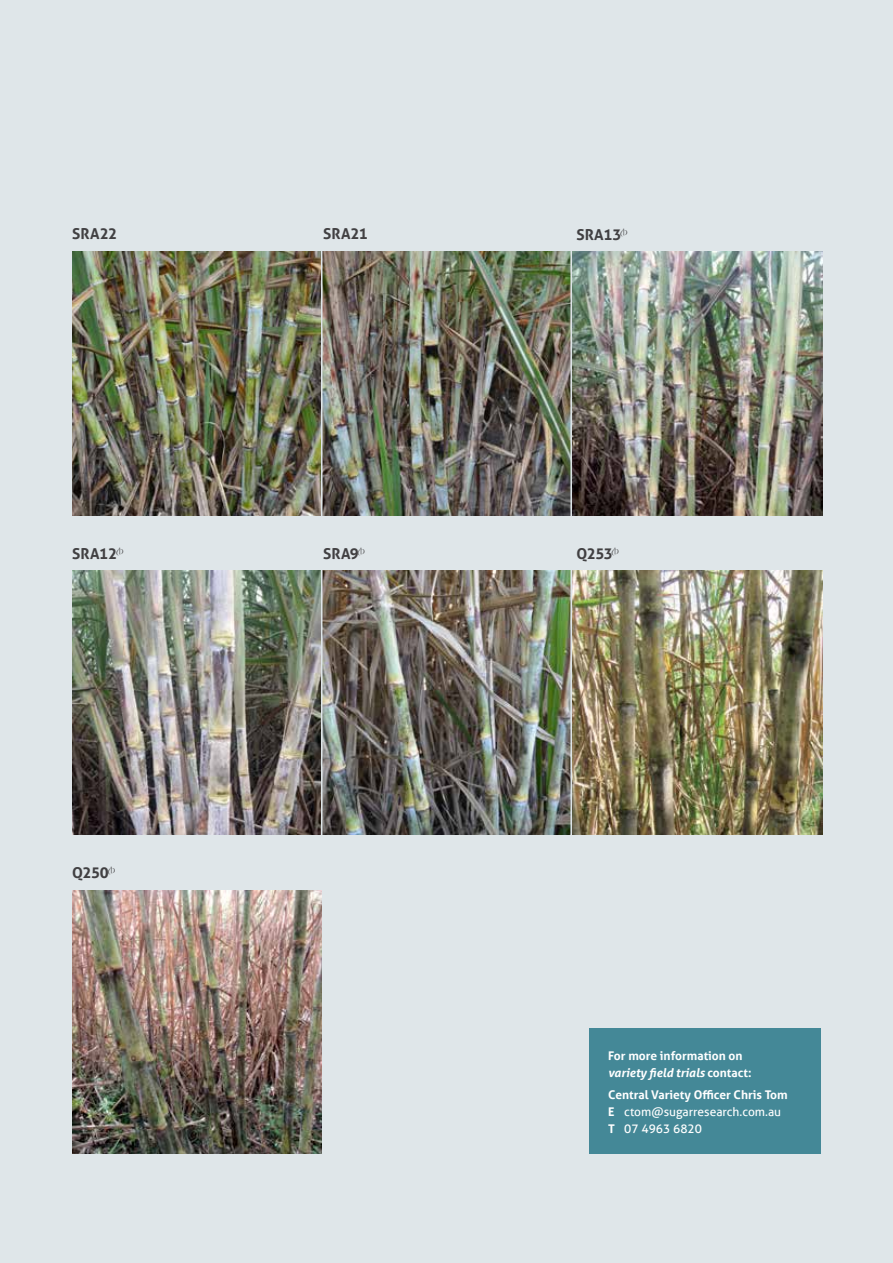
<style>
.page{position:relative;width:893px;height:1263px;background:#dfe6e9}
.page>*{position:absolute;margin:0;border:0;box-sizing:border-box;transform-origin:0 0}
.t1{font:700 15px "Aller";letter-spacing:-.005em;color:#414042}
.t2{font:12px/17.2px "Aller";color:#fff}
.t3{font:700 12px/17.2px "Aller";color:#fff}
.s1{font-style:italic}
.s2{font-weight:700}
</style>
<div class="page">
<img style="left:72px;top:252px;width:750px;height:263px">
<img style="left:72px;top:571px;width:249px;height:263px">
<img style="left:72px;top:890px;width:250px;height:263px">
<img style="left:572px;top:571px;width:250px;height:263px">
<img style="left:322px;top:571px;width:248px;height:263px">
<hr style="left:321px;top:239px;width:1px;height:293px;background:#dfe6e9">
<hr style="left:570px;top:242px;width:2px;height:294px;background:#dfe6e9">
<div style="left:590px;top:1028px;width:231px;height:125px;background:#448897"></div>
<p class="t1" style="left:72px;top:225px;width:46px">SRA22</p>
<p class="t1" style="left:72px;top:545px;width:53px">SRA12<sup>A</sup></p>
<p class="t1" style="left:72px;top:864px;width:45px">Q250<sup>A</sup></p>
<p class="t1" style="left:323px;top:225px;width:46px">SRA21</p>
<p class="t1" style="left:323px;top:545px;width:43px">SRA9<sup>A</sup></p>
<p class="t1" style="left:577px;top:226px;width:53px">SRA13<sup>A</sup></p>
<p class="t1" style="left:577px;top:545px;width:44px">Q253<sup>A</sup></p>
<p class="t3" style="left:608px;top:1047px;width:145px">For more information on <span class="s1">variety field trials</span> contact:</p>
<p class="t2" style="left:608px;top:1085px;width:181px"><span class="s2">Central Variety Officer Chris Tom<br>E</span> ctom@sugarresearch.com.au<br><span class="s2">T</span> 07 4963 6820</p>
</div>
